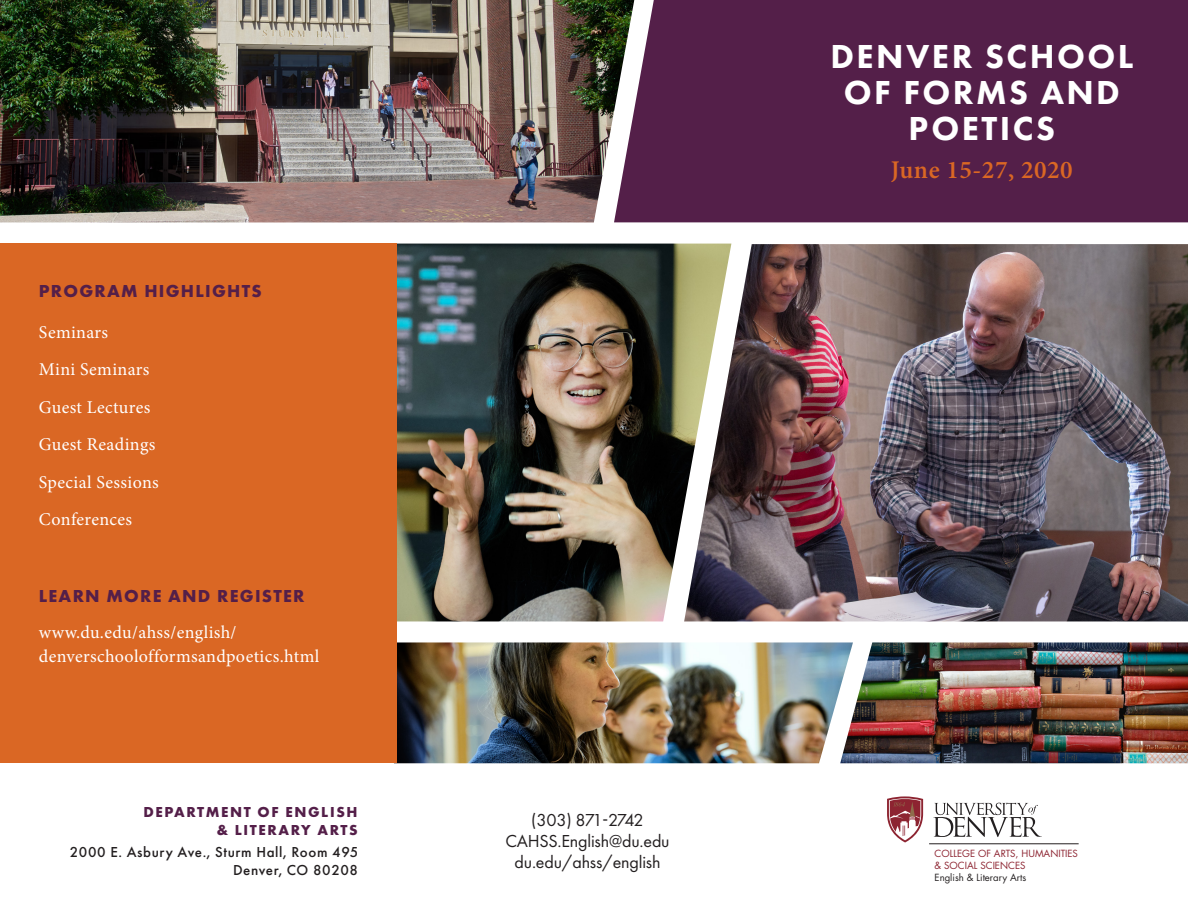
<style>
.page{position:relative;width:1188px;height:918px;background:#fff}
.page>*{position:absolute;margin:0;border:0;box-sizing:border-box;transform-origin:0 0}
.t1{font:800 34.5px/36px "Futura PT";letter-spacing:.07em;color:#fff;text-align:center}
.t2{font:600 25.5px "Minion Pro";letter-spacing:.02em;color:#da6724}
.t3{font:18px/24px "Minion Pro";letter-spacing:.02em;color:#fff}
.t4{font:18px/21px "Futura PT";letter-spacing:-.01em;color:#231f20;text-align:center}
.t5{font:700 18px "Futura PT";letter-spacing:.07em;color:#541f49}
.t6{font:500 15px "Futura PT";letter-spacing:.04em;color:#231f20}
.t7{font:700 15px/18px "Futura PT";letter-spacing:.11em;color:#541f49;text-align:right}
.t8{font:9.6px/11.7px "Futura Std";color:#8d2431}
.s1{color:#231f20}
</style>
<div class="page">
<div style="left:634px;top:0;width:554px;height:222px;background:#541f49"></div>
<img style="left:396px;top:642px;width:444px;height:121px">
<img style="left:840px;top:642px;width:348px;height:121px">
<img style="left:731px;top:244px;width:457px;height:377px">
<img style="left:396px;top:244px;width:335px;height:377px">
<div style="left:0;top:244px;width:396px;height:519px;background:#da6724"></div>
<hr style="left:929px;top:843px;width:150px;height:1px;background:#231f20">
<svg style="left:933px;top:803px;width:109px;height:34px"></svg>
<svg style="left:887px;top:796px;width:36px;height:47px"></svg>
<img style="left:0;top:0;width:634px;height:222px">
<p class="t5" style="left:39px;top:280px;width:224px">PROGRAM HIGHLIGHTS</p>
<p class="t3" style="left:39px;top:320px;width:71px">Seminars</p>
<p class="t3" style="left:39px;top:358px;width:112px">Mini Seminars</p>
<p class="t3" style="left:39px;top:395px;width:113px">Guest Lectures</p>
<p class="t3" style="left:39px;top:433px;width:118px">Guest Readings</p>
<p class="t3" style="left:39px;top:470px;width:121px">Special Sessions</p>
<p class="t3" style="left:39px;top:508px;width:95px">Conferences</p>
<p class="t5" style="left:39px;top:585px;width:267px">LEARN MORE AND REGISTER</p>
<p class="t3" style="left:39px;top:620px;width:282px">www.du.edu/ahss/english/ denverschoolofformsandpoetics.html</p>
<p class="t7" style="left:143px;top:802px;width:216px">DEPARTMENT OF ENGLISH &amp; LITERARY ARTS</p>
<p class="t6" style="left:70px;top:843px;width:290px">2000 E. Asbury Ave., Sturm Hall, Room 495</p>
<p class="t6" style="left:233px;top:861px;width:127px">Denver, CO 80208</p>
<p class="t4" style="left:505px;top:809px;width:166px">(303) 871-2742<br>CAHSS.English@du.edu du.edu/ahss/english</p>
<p class="t1" style="left:831px;top:38px;width:304px">DENVER SCHOOL<br>OF FORMS AND</p>
<p class="t1" style="left:909px;top:110px;width:148px">POETICS</p>
<p class="t2" style="left:891px;top:152px;width:183px">June 15-27, 2020</p>
<p class="t8" style="left:935px;top:848px;width:145px">COLLEGE OF ARTS, HUMANITIES &amp; SOCIAL SCIENCES<br><span class="s1">English &amp; Literary Arts</span></p>
</div>
